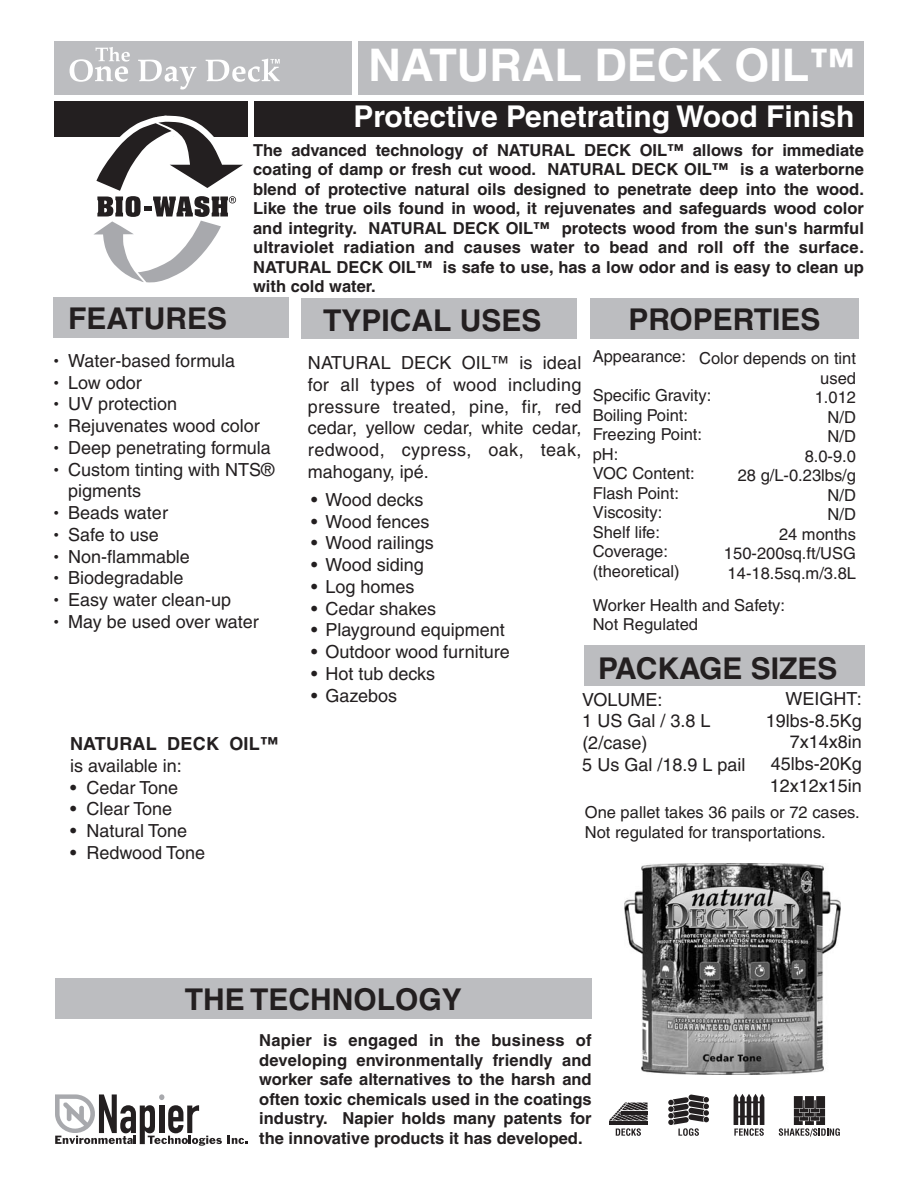
<style>
.page{position:relative;width:918px;height:1188px;background:#fff}
.page>*{position:absolute;margin:0;border:0;box-sizing:border-box;transform-origin:0 0}
.t1{font:700 45px "Helvetica";color:#fff}
.t2{font:700 30px "Helvetica";color:#231f20}
.t3{font:700 30px "Helvetica";color:#fff}
.t4{font:18px/21.8px "Helvetica";color:#231f20}
.t5{font:700 18px "Helvetica";letter-spacing:.015em;color:#231f20}
.t6{font:18px/21.8px "Myriad";color:#231f20;text-align:justify}
.t7{font:700 16.5px/19.5px "Helvetica";color:#231f20;text-align:justify}
.t8{font:16.5px/19.5px "Helvetica";color:#231f20}
</style>
<div class="page">
<div style="left:54px;top:298px;width:235px;height:40px;background:#bcbdc0"></div>
<div style="left:54px;top:41px;width:298px;height:54px;background:#bcbdc0"></div>
<div style="left:358px;top:41px;width:506px;height:54px;background:#bcbdc0"></div>
<div style="left:254px;top:101px;width:610px;height:35px;background:#231f20"></div>
<div style="left:302px;top:299px;width:275px;height:40px;background:#bcbdc0"></div>
<div style="left:584px;top:645px;width:281px;height:40px;background:#bcbdc0"></div>
<svg style="left:53px;top:47px;width:231px;height:268px"></svg>
<hr style="left:609px;top:1121px;width:39px;height:4px;background:#231f20">
<svg style="left:609px;top:1103px;width:39px;height:18px"></svg>
<svg style="left:616px;top:1128px;width:25px;height:8px"></svg>
<svg style="left:734px;top:1094px;width:30px;height:42px"></svg>
<svg style="left:668px;top:1094px;width:41px;height:42px"></svg>
<svg style="left:779px;top:1096px;width:61px;height:41px"></svg>
<div style="left:590px;top:298px;width:269px;height:40px;background:#bcbdc0"></div>
<div style="left:55px;top:978px;width:537px;height:40px;background:#bcbdc0"></div>
<svg style="left:228px;top:1136px;width:20px;height:8px"></svg>
<svg style="left:55px;top:1094px;width:167px;height:52px"></svg>
<img style="left:625px;top:863px;width:216px;height:212px">
<p class="t6" style="left:54px;top:351px;width:7px">• • • • • •</p>
<p class="t6" style="left:54px;top:503px;width:7px">• • • • • •</p>
<h1 class="t1" style="left:369px;top:38px;width:487px">NATURAL DECK OIL™</h1>
<h2 class="t3" style="left:353px;top:99px;width:503px">Protective Penetrating Wood Finish</h2>
<h2 class="t2" style="left:68px;top:301px;width:160px">FEATURES</h2>
<p class="t7" style="left:253px;top:140px;width:612px">The advanced technology of NATURAL DECK OIL™ allows for immediate coating of damp or fresh cut wood. NATURAL DECK OIL™ is a waterborne blend of protective natural oils designed to penetrate deep into the wood.<br>Like the true oils found in wood, it rejuvenates and safeguards wood color and integrity. NATURAL DECK OIL™ protects wood from the sun's harmful ultraviolet radiation and causes water to bead and roll off the surface.<br>NATURAL DECK OIL™ is safe to use, has a low odor and is easy to clean up with cold water.</p>
<h2 class="t2" style="left:323px;top:302px;width:220px">TYPICAL USES</h2>
<h2 class="t2" style="left:628px;top:301px;width:194px">PROPERTIES</h2>
<p class="t4" style="left:68px;top:350px;width:208px">Water-based formula<br>Low odor<br>UV protection<br>Rejuvenates wood color<br>Deep penetrating formula<br>Custom tinting with NTS® pigments<br>Beads water<br>Safe to use<br>Non-flammable<br>Biodegradable<br>Easy water clean-up<br>May be used over water</p>
<p class="t5" style="left:70px;top:733px;width:210px">NATURAL DECK OIL™</p>
<p class="t4" style="left:70px;top:755px;width:113px">is available in:</p>
<p class="t4" style="left:70px;top:776px;width:110px">• Cedar Tone</p>
<p class="t4" style="left:70px;top:798px;width:104px">• Clear Tone</p>
<p class="t4" style="left:70px;top:820px;width:119px">• Natural Tone</p>
<p class="t4" style="left:70px;top:842px;width:137px">• Redwood Tone</p>
<p class="t8" style="left:593px;top:347px;width:95px">Appearance:</p>
<p class="t8" style="left:593px;top:386px;width:120px">Specific Gravity:<br>Boiling Point:<br>Freezing Point: pH:<br>VOC Content:<br>Flash Point:<br>Viscosity:<br>Shelf life:<br>Coverage: (theoretical)</p>
<p class="t8" style="left:699px;top:349px;width:158px;text-align:right">Color depends on tint used<br>1.012<br>N/D<br>N/D<br>8.0-9.0<br>28 g/L-0.23lbs/g<br>N/D<br>N/D<br>24 months<br>150-200sq.ft/USG<br>14-18.5sq.m/3.8L</p>
<p class="t4" style="left:308px;top:352px;width:275px;text-align:justify">NATURAL DECK OIL™ is ideal for all types of wood including pressure treated, pine, fir, red cedar, yellow cedar, white cedar, redwood, cypress, oak, teak, mahogany, ipé.</p>
<p class="t4" style="left:311px;top:489px;width:114px">• Wood decks</p>
<p class="t4" style="left:311px;top:510px;width:120px">• Wood fences</p>
<p class="t4" style="left:311px;top:532px;width:124px">• Wood railings</p>
<p class="t4" style="left:311px;top:554px;width:114px">• Wood siding</p>
<p class="t4" style="left:311px;top:576px;width:105px">• Log homes</p>
<p class="t4" style="left:311px;top:597px;width:126px">• Cedar shakes</p>
<p class="t4" style="left:311px;top:619px;width:195px">• Playground equipment</p>
<p class="t4" style="left:311px;top:641px;width:200px">• Outdoor wood furniture</p>
<p class="t4" style="left:311px;top:663px;width:125px">• Hot tub decks</p>
<p class="t4" style="left:311px;top:684px;width:87px">• Gazebos</p>
<p class="t8" style="left:593px;top:595px;width:194px">Worker Health and Safety:<br>Not Regulated</p>
<h2 class="t2" style="left:598px;top:650px;width:241px">PACKAGE SIZES</h2>
<p class="t4" style="left:766px;top:688px;width:98px;text-align:right">WEIGHT:<br>19lbs-8.5Kg<br>7x14x8in<br>45lbs-20Kg<br>12x12x15in</p>
<p class="t8" style="left:585px;top:803px;width:276px">One pallet takes 36 pails or 72 cases.<br>Not regulated for transportations.</p>
<p class="t4" style="left:582px;top:688px;width:165px">VOLUME:<br>1 US Gal / 3.8 L (2/case)<br>5 Us Gal /18.9 L pail</p>
<h2 class="t2" style="left:185px;top:982px;width:279px">THE TECHNOLOGY</h2>
<p class="t7" style="left:259px;top:1030px;width:334px">Napier is engaged in the business of developing environmentally friendly and worker safe alternatives to the harsh and often toxic chemicals used in the coatings industry. Napier holds many patents for the innovative products it has developed.</p>
</div>
